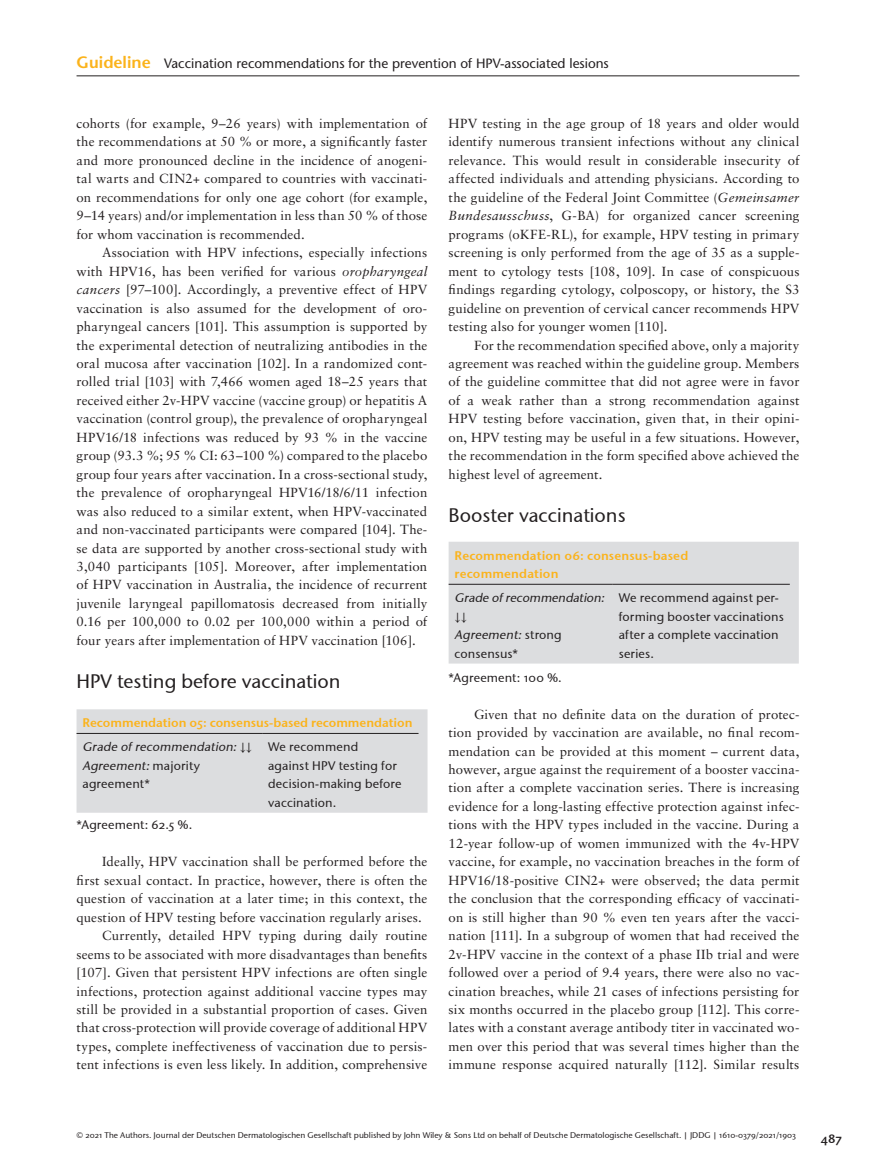
<style>
.page{position:relative;width:893px;height:1174px;background:#fff}
.page>*{position:absolute;margin:0;border:0;box-sizing:border-box;transform-origin:0 0}
.t1{font:19.5px "Stone Sans OSITCTT Medium";color:#231f20}
.t2{font:13.5px "Stone Sans";color:#231f20}
.t3{font:13.2px/18.5px "Sabon";letter-spacing:.01em;color:#231f20;text-align:justify}
.t4{font:12.45px/18.5px "Stone Sans OSITCTT Medium";letter-spacing:.015em;color:#231f20}
.t5{font:12.45px/18.5px "Stone Sans Sem OSITCTT Semi";color:#fbb31b}
.t6{font:italic 12.45px/18.5px "Stone Sans OSITCTT Medium";color:#231f20}
.t7{font:12.45px "Stone Sans Sem OSITCTT Semi";color:#231f20}
.t8{font:12.45px "STIX";color:#231f20}
.t9{font:8.25px "Stone Sans OSITCTT Medium";color:#231f20}
.s1{font-weight:600;font-size:16.5px;color:#fbb31b}
.s2{font-style:italic}
.s3{font-family:"STIX";font-style:normal}
.s4{font-style:normal}
</style>
<div class="page">
<hr style="left:77px;top:76px;width:722px;height:1px;background:#231f20">
<div style="left:77px;top:709px;width:351px;height:103px;background:#dcdddf"></div>
<hr style="left:77px;top:733px;width:185px;height:1px;background:#231f20">
<hr style="left:262px;top:733px;width:156px;height:1px;background:#231f20">
<div style="left:449px;top:542px;width:350px;height:121px;background:#dcdddf"></div>
<hr style="left:449px;top:584px;width:164px;height:1px;background:#231f20">
<hr style="left:613px;top:584px;width:177px;height:1px;background:#231f20">
<p class="t2" style="left:77px;top:55px;width:534px"><span class="s1">Guideline</span> Vaccination recommendations for the prevention of HPV-associated lesions</p>
<p class="t3" style="left:77px;top:114px;width:352px">cohorts (for example, 9–26 years) with implementation of the recommendations at 50 % or more, a significantly faster and more pronounced decline in the incidence of anogeni&shy;tal warts and CIN2+ compared to countries with vaccinati&shy;on recommendations for only one age cohort (for example, 9–14 years) and/or implementation in less than 50 % of those for whom vaccination is recommended.</p>
<p class="t3" style="left:77px;top:243px;width:352px;text-indent:26px">Association with HPV infections, especially infections with HPV16, has been verified for various <span class="s2">oropharyngeal cancers</span> [97–100]. Accordingly, a preventive effect of HPV vaccination is also assumed for the development of oro&shy;pharyngeal cancers [101]. This assumption is supported by the experimental detection of neutralizing antibodies in the oral mucosa after vaccination [102]. In a randomized cont&shy;rolled trial [103] with 7,466 women aged 18–25 years that received either 2v-HPV vaccine (vaccine group) or hepatitis A vaccination (control group), the prevalence of oropharyngeal HPV16/18 infections was reduced by 93 % in the vaccine group (93.3 %; 95 % CI: 63–100 %) compared to the placebo group four years after vaccination. In a cross-sectional study, the prevalence of oropharyngeal HPV16/18/6/11 infection was also reduced to a similar extent, when HPV-vaccinated and non-vaccinated participants were compared [104]. The&shy;se data are supported by another cross-sectional study with 3,040 participants [105]. Moreover, after implementation of HPV vaccination in Australia, the incidence of recurrent juvenile laryngeal papillomatosis decreased from initially 0.16 per 100,000 to 0.02 per 100,000 within a period of four years after implementation of HPV vaccination [106].</p>
<h1 class="t1" style="left:77px;top:669px;width:266px">HPV testing before vaccination</h1>
<p class="t5" style="left:83px;top:713px;width:331px">Recommendation 05: consensus-based recommendation</p>
<p class="t6" style="left:83px;top:737px;width:171px">Grade ofrecommendation: <span class="s3">↓ ↓<br></span>Agreement:<span class="s4">m aj o r i ty agreement*</span></p>
<p class="t4" style="left:268px;top:737px;width:135px">We recommend against HPV testing for decision-making before vaccination.</p>
<p class="t4" style="left:77px;top:815px;width:117px">*Agreement: 62.5 %.</p>
<p class="t3" style="left:102px;top:852px;width:327px">Ideally, HPV vaccination shall be performed before the</p>
<p class="t3" style="left:77px;top:870px;width:352px">first sexual contact. In practice, however, there is often the</p>
<p class="t3" style="left:77px;top:889px;width:352px">question of vaccination at a later time; in this context, the</p>
<p class="t3" style="left:77px;top:907px;width:347px">question of HPV testing before vaccination regularly arises.</p>
<p class="t3" style="left:102px;top:926px;width:327px">Currently, detailed HPV typing during daily routine</p>
<p class="t3" style="left:77px;top:944px;width:352px">seems to be associated with more disadvantages than benefits</p>
<p class="t3" style="left:77px;top:963px;width:352px">[107]. Given that persistent HPV infections are often single</p>
<p class="t3" style="left:77px;top:981px;width:352px">infections, protection against additional vaccine types may</p>
<p class="t3" style="left:77px;top:1000px;width:352px">still be provided in a substantial proportion of cases. Given</p>
<p class="t3" style="left:77px;top:1018px;width:352px">that cross-protection will provide coverage of additional HPV</p>
<p class="t3" style="left:77px;top:1037px;width:352px">types, complete ineffectiveness of vaccination due to persis-</p>
<p class="t3" style="left:77px;top:1055px;width:352px">tent infections is even less likely. In addition, comprehensive</p>
<p class="t3" style="left:449px;top:114px;width:352px">HPV testing in the age group of 18 years and older would identify numerous transient infections without any clinical relevance. This would result in considerable insecurity of affected individuals and attending physicians. According to the guideline of the Federal Joint Committee (<span class="s2">Gemeinsamer Bundesausschuss</span>, G-BA) for organized cancer screening programs (oKFE-RL), for example, HPV testing in primary screening is only performed from the age of 35 as a supple&shy;ment to cytology tests [108, 109]. In case of conspicuous findings regarding cytology, colposcopy, or history, the S3 guideline on prevention of cervical cancer recommends HPV testing also for younger women [110].</p>
<p class="t3" style="left:449px;top:335px;width:352px;text-indent:26px">For the recommendation specified above, only a majority agreement was reached within the guideline group. Members of the guideline committee that did not agree were in favor of a weak rather than a strong recommendation against HPV testing before vaccination, given that, in their opini&shy;on, HPV testing may be useful in a few situations. However, the recommendation in the form specified above achieved the highest level of agreement.</p>
<h1 class="t1" style="left:449px;top:503px;width:179px">Booster vaccinations</h1>
<p class="t5" style="left:455px;top:546px;width:235px">Recommendation 06: consensus-based recommendation</p>
<p class="t6" style="left:455px;top:588px;width:154px">Grade ofrecommendation:</p>
<p class="t8" style="left:455px;top:608px;width:14px">↓↓</p>
<p class="t4" style="left:455px;top:625px;width:109px"><span class="s2">Agreement:</span>s t ro n g consensus*</p>
<p class="t4" style="left:619px;top:588px;width:167px">We recommend against per&shy;forming booster vaccinations after a complete vaccination series.</p>
<p class="t4" style="left:449px;top:668px;width:115px">*Agreement: 100 %.</p>
<p class="t3" style="left:449px;top:704px;width:352px;text-indent:26px">Given that no definite data on the duration of protec&shy;tion provided by vaccination are available, no final recom&shy;mendation can be provided at this moment – current data, however, argue against the requirement of a booster vaccina&shy;tion after a complete vaccination series. There is increasing evidence for a long-lasting effective protection against infec&shy;tions with the HPV types included in the vaccine. During a 12-year follow-up of women immunized with the 4v-HPV vaccine, for example, no vaccination breaches in the form of HPV16/18-positive CIN2+ were observed; the data permit the conclusion that the corresponding efficacy of vaccinati&shy;on is still higher than 90 % even ten years after the vacci&shy;nation [111]. In a subgroup of women that had received the 2v-HPV vaccine in the context of a phase IIb trial and were followed over a period of 9.4 years, there were also no vac&shy;cination breaches, while 21 cases of infections persisting for six months occurred in the placebo group [112]. This corre&shy;lates with a constant average antibody titer in vaccinated wo&shy;men over this period that was several times higher than the immune response acquired naturally [112]. Similar results</p>
<p class="t9" style="left:77px;top:1130px;width:721px">© 2021 The Authors. Journal der Deutschen Dermatologischen Gesellschaft published by John Wiley &amp; Sons Ltd on behalf of Deutsche Dermatologische Gesellschaft. | JDDG | 1610-0379/2021/1903</p>
<p class="t7" style="left:821px;top:1131px;width:23px">487</p>
</div>
